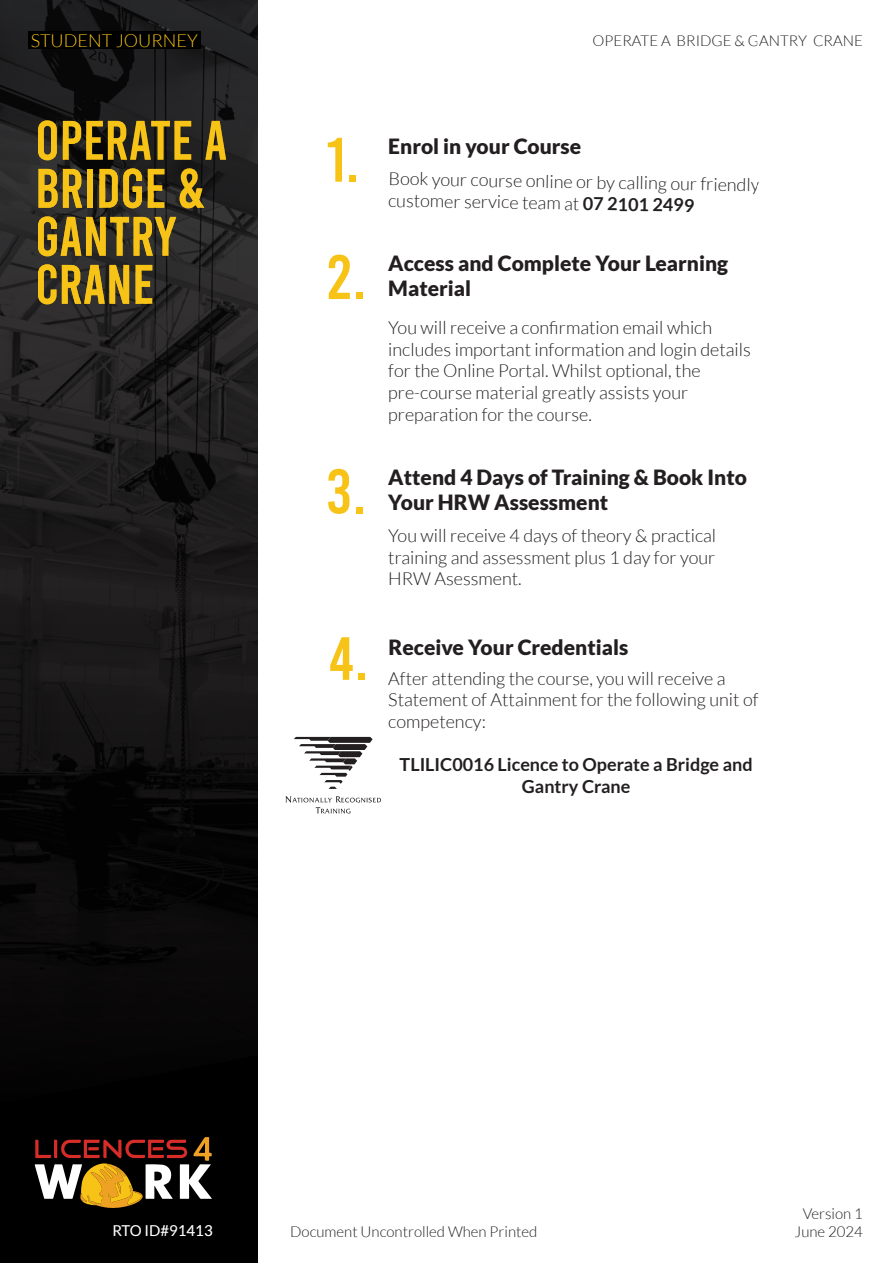
<style>
.page{position:relative;width:893px;height:1263px;background:#fff}
.page>*{position:absolute;margin:0;border:0;box-sizing:border-box;transform-origin:0 0}
.t1{font:60.9px "Bebas";color:#f7c317}
.t2{font:55.5px/48px "Bebas";color:#f7c317}
.t3{font:900 21px/25.2px "Lato";color:#231f20}
.t4{font:300 18px/21.6px "Lato";color:#231f20}
.t5{font:700 18px/21.6px "Lato";color:#231f20;text-align:center}
.t6{font:300 18px "Lato";color:#f7c317}
.t7{font:300 15px "Lato";color:#231f20}
.t8{font:15px "Lato";color:#fff}
.s1{font-weight:700}
</style>
<div class="page">
<svg style="left:329px;top:255px;width:21px;height:44px"></svg>
<div style="left:356px;top:292px;width:7px;height:7px;background:#f7c317"></div>
<svg style="left:328px;top:138px;width:14px;height:44px"></svg>
<div style="left:349px;top:175px;width:7px;height:7px;background:#f7c317"></div>
<img style="left:0;top:0;width:258px;height:1263px">
<div style="left:29px;top:31px;width:172px;height:18px;background:#000"></div>
<svg style="left:35px;top:1137px;width:177px;height:71px"></svg>
<svg style="left:328px;top:469px;width:21px;height:45px"></svg>
<svg style="left:356px;top:507px;width:6px;height:6px"></svg>
<svg style="left:294px;top:737px;width:79px;height:52px"></svg>
<svg style="left:285px;top:796px;width:96px;height:17px"></svg>
<p class="t6" style="left:31px;top:31px;width:169px">STUDENT JOURNEY</p>
<h2 class="t2" style="left:35px;top:116px;width:194px">OPERATE A<br>BRIDGE &amp;<br>GANTRY<br>CRANE</h2>
<p class="t7" style="left:593px;top:32px;width:272px">OPERATE A BRIDGE &amp; GANTRY CRANE</p>
<h1 class="t1" style="left:329px;top:628px;width:41px">4.</h1>
<p class="t3" style="left:388px;top:133px;width:194px">Enrol in your Course</p>
<p class="t4" style="left:389px;top:168px;width:373px;rotate:1deg">Book your course online or by calling our friendly customer service team at <span class="s1">07 2101 2499</span></p>
<p class="t3" style="left:388px;top:250px;width:341px">Access and Complete Your Learning<br>Material</p>
<p class="t4" style="left:388px;top:317px;width:364px">You will receive a confirmation email which includes important information and login details for the Online Portal. Whilst optional, the pre-course material greatly assists your preparation for the course.</p>
<p class="t3" style="left:388px;top:464px;width:360px">Attend 4 Days of Training &amp; Book Into<br>Your HRW Assessment</p>
<p class="t4" style="left:388px;top:525px;width:329px;text-align:justify">You will receive 4 days of theory &amp; practical training and assessment plus 1 day for your HRW Asessment.</p>
<p class="t3" style="left:388px;top:635px;width:241px">Receive Your Credentials</p>
<p class="t4" style="left:388px;top:667px;width:372px">After attending the course, you will receive a<br>Statement of Attainment for the following unit of competency:</p>
<p class="t5" style="left:400px;top:753px;width:354px">TLILIC0016 Licence to Operate a Bridge and<br>Gantry Crane</p>
<p class="t8" style="left:112px;top:1222px;width:102px">RTO ID#91413</p>
<p class="t7" style="left:803px;top:1205px;width:62px">Version 1</p>
<p class="t7" style="left:290px;top:1223px;width:249px">Document Uncontrolled When Printed</p>
<p class="t7" style="left:795px;top:1223px;width:70px">June 2024</p>
</div>
